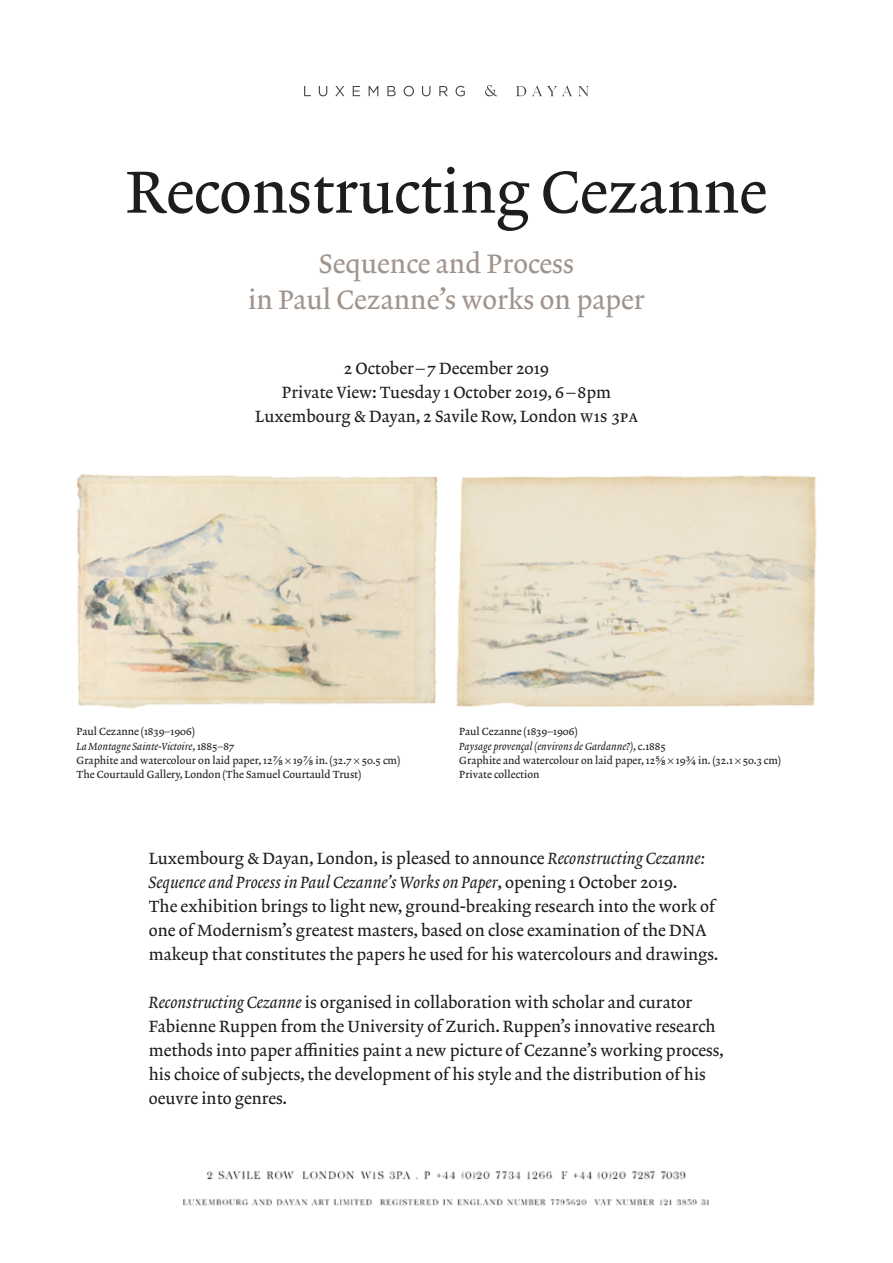
<style>
.page{position:relative;width:893px;height:1263px;background:#fff}
.page>*{position:absolute;margin:0;border:0;box-sizing:border-box;transform-origin:0 0}
.t1{font:60px "Lexicon No 2 Roman A";letter-spacing:-.005em;color:#1d1d1b}
.t2{font:27px/36px "Lexicon No 2 Roman A";color:#a0948c;text-align:center}
.t3{font:16.5px/24px "Lexicon No 2 Roman A";color:#1d1d1b}
.t4{font:16.5px "Lexicon No 2 Italic A";color:#1d1d1b}
.t5{font:10.5px/14.2px "Lexicon No 2 Roman A";color:#1d1d1b}
.t6{font:10.5px "Lexicon No 2 Italic A";color:#1d1d1b}
.s1{font-family:"Lexicon No 2 Roman A"}
.s2{font-family:"Lexicon No 2 Italic A"}
</style>
<div class="page">
<svg style="left:304px;top:86px;width:7px;height:10px"></svg>
<svg style="left:319px;top:86px;width:8px;height:10px"></svg>
<svg style="left:335px;top:86px;width:9px;height:10px"></svg>
<svg style="left:353px;top:86px;width:7px;height:10px"></svg>
<svg style="left:369px;top:86px;width:9px;height:10px"></svg>
<svg style="left:387px;top:86px;width:9px;height:10px"></svg>
<svg style="left:404px;top:86px;width:10px;height:10px"></svg>
<svg style="left:422px;top:86px;width:8px;height:10px"></svg>
<svg style="left:439px;top:86px;width:9px;height:10px"></svg>
<svg style="left:456px;top:86px;width:9px;height:10px"></svg>
<svg style="left:485px;top:85px;width:12px;height:11px"></svg>
<svg style="left:516px;top:85px;width:73px;height:12px"></svg>
<img style="left:183px;top:1170px;width:525px;height:35px">
<img style="left:456px;top:475px;width:361px;height:232px">
<img style="left:76px;top:474px;width:362px;height:235px">
<h1 class="t1" style="left:126px;top:147px;width:643px">Reconstructing Cezanne</h1>
<h2 class="t2" style="left:248px;top:244px;width:398px">Sequence and Process<br>in Paul Cezanne’s works on paper</h2>
<p class="t3" style="left:255px;top:356px;width:383px;text-align:center">2 October–7 December 2019<br>Private View: Tuesday 1 October 2019, 6–8pm<br>Luxembourg &amp; Dayan, 2 Savile Row, London w1s 3pa</p>
<p class="t5" style="left:77px;top:724px;width:120px">Paul Cezanne (1839–1906)</p>
<p class="t6" style="left:77px;top:738px;width:159px">La Montagne Sainte-Victoire<span class="s1">, 1885–87</span></p>
<p class="t5" style="left:77px;top:753px;width:325px">Graphite and watercolour on laid paper, 12⅞ × 19⅞ in. (32.7 × 50.5 cm)<br>The Courtauld Gallery, London (The Samuel Courtauld Trust)</p>
<p class="t5" style="left:459px;top:724px;width:120px">Paul Cezanne (1839–1906)</p>
<p class="t6" style="left:459px;top:738px;width:208px">Paysage provençal (environs de Gardanne?)<span class="s1">, c.1885</span></p>
<p class="t5" style="left:459px;top:753px;width:323px">Graphite and watercolour on laid paper, 12⅝ × 19¾ in. (32.1 × 50.3 cm)<br>Private collection</p>
<p class="t3" style="left:149px;top:846px;width:557px">Luxembourg &amp; Dayan, London, is pleased to announce <span class="s2">Reconstructing Cezanne:</span></p>
<p class="t4" style="left:149px;top:870px;width:530px">Sequence and Process in Paul Cezanne’s Works on Paper<span class="s1">, opening 1 October 2019.</span></p>
<p class="t3" style="left:149px;top:894px;width:571px">The exhibition brings to light new, ground-breaking research into the work of one of Modernism’s greatest masters, based on close examination of the DNA makeup that constitutes the papers he used for his watercolours and drawings.</p>
<p class="t3" style="left:149px;top:990px;width:577px"><span class="s2">Reconstructing Cezanne</span> is organised in collaboration with scholar and curator Fabienne Ruppen from the University of Zurich. Ruppen’s innovative research methods into paper affinities paint a new picture of Cezanne’s working process, his choice of subjects, the development of his style and the distribution of his oeuvre into genres.</p>
</div>
